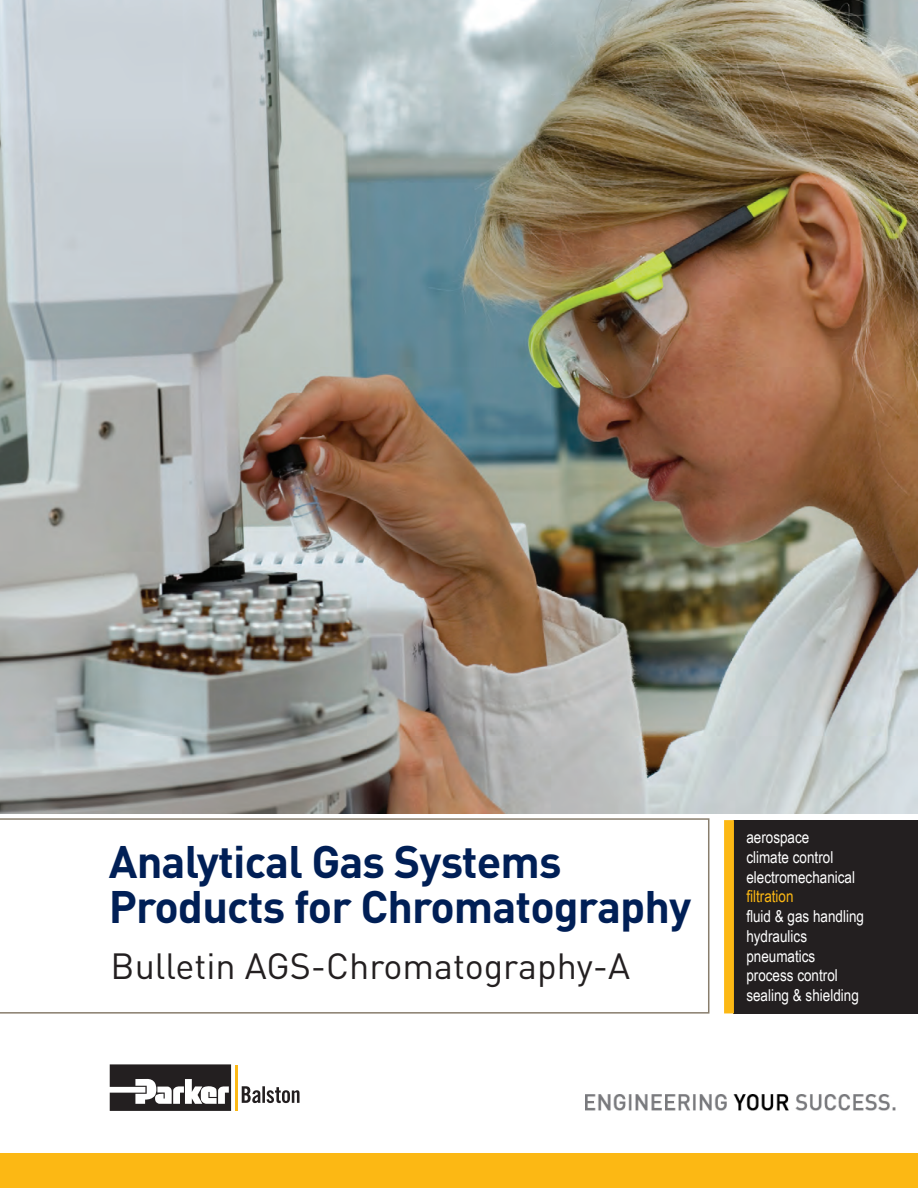
<style>
.page{position:relative;width:918px;height:1188px;background:#fff}
.page>*{position:absolute;margin:0;border:0;box-sizing:border-box;transform-origin:0 0}
.t1{font:700 45px "DINOT";letter-spacing:-.02em;color:#001f56}
.t2{font:36px "DINOT";color:#231f20}
.t3{font:16.5px "Arial Narrow";color:#fff}
.t4{font:16.5px "Arial Narrow";color:#fcb814}
</style>
<div class="page">
<div style="left:734px;top:820px;width:184px;height:194px;background:#231f20"></div>
<div style="left:724px;top:820px;width:10px;height:193px;background:#fcb814"></div>
<div style="left:0;top:1154px;width:918px;height:34px;background:#fcb814"></div>
<svg style="left:0;top:818px;width:709px;height:196px"></svg>
<img style="left:586px;top:1094px;width:309px;height:16px">
<svg style="left:242px;top:1086px;width:58px;height:17px"></svg>
<svg style="left:110px;top:1064px;width:121px;height:47px"></svg>
<hr style="left:235px;top:1065px;width:3px;height:45px;background:#fcb814">
<img style="left:0;top:0;width:918px;height:813px">
<p class="t1" style="left:109px;top:831px;width:454px">Analytical Gas Systems</p>
<p class="t1" style="left:109px;top:876px;width:584px">Products for Chromatography</p>
<p class="t2" style="left:111px;top:941px;width:521px">Bulletin AGS-Chromatography-A</p>
<p class="t3" style="left:746px;top:825px;width:65px">aerospace</p>
<p class="t3" style="left:746px;top:845px;width:88px">climate control</p>
<p class="t3" style="left:746px;top:865px;width:110px">electromechanical</p>
<p class="t4" style="left:746px;top:884px;width:49px">filtration</p>
<p class="t3" style="left:746px;top:904px;width:119px">fluid &amp; gas handling</p>
<p class="t3" style="left:746px;top:924px;width:62px">hydraulics</p>
<p class="t3" style="left:746px;top:944px;width:71px">pneumatics</p>
<p class="t3" style="left:746px;top:963px;width:93px">process control</p>
<p class="t3" style="left:746px;top:983px;width:114px">sealing &amp; shielding</p>
</div>
